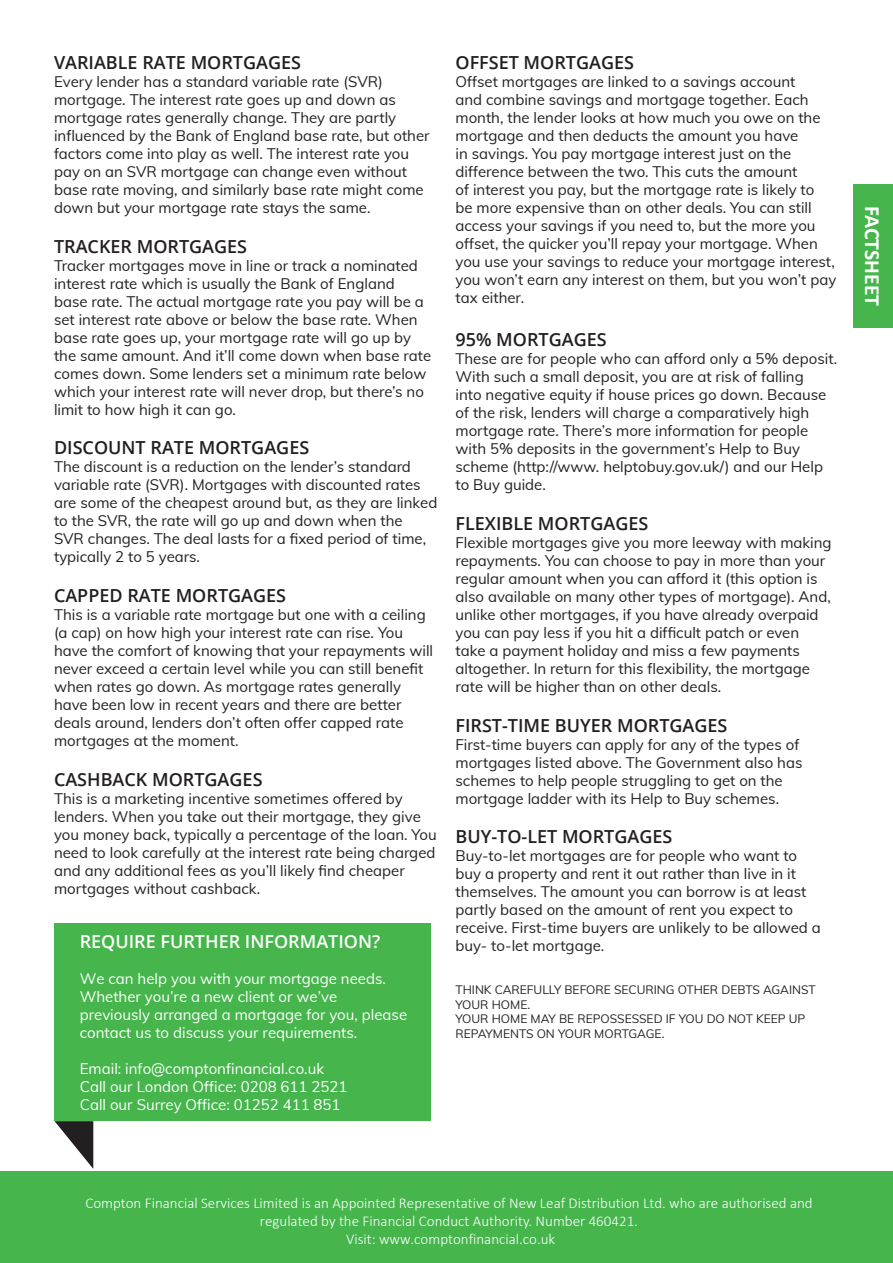
<style>
.page{position:relative;width:893px;height:1263px;background:#fff}
.page>*{position:absolute;margin:0;border:0;box-sizing:border-box;transform-origin:0 0}
.t1{font:700 21.75px "Calibri";color:#fff}
.t2{font:600 18px "Open Sans";color:#231f20}
.t3{font:600 18px "Open Sans";color:#fff}
.t4{font:15px/18px "Muli";color:#231f20}
.t5{font:15px/18px "Muli";color:#fff}
.t6{font:300 15px/18px "Calibri";color:#fff;text-align:center}
.t7{font:12px/14.4px "Muli";color:#231f20}
</style>
<div class="page">
<div style="left:0;top:1171px;width:893px;height:92px;background:#45b54c"></div>
<div style="left:853px;top:184px;width:40px;height:143px;background:#45b54c"></div>
<div style="left:54px;top:923px;width:376px;height:198px;background:#45b54c"></div>
<svg style="left:55px;top:1121px;width:38px;height:48px"></svg>
<p class="t2" style="left:54px;top:50px;width:249px">VARIABLE RATE MORTGAGES</p>
<p class="t4" style="left:54px;top:72px;width:377px">Every lender has a standard variable rate (SVR) mortgage. The interest rate goes up and down as mortgage rates generally change. They are partly influenced by the Bank of England base rate, but other factors come into play as well. The interest rate you pay on an SVR mortgage can change even without base rate moving, and similarly base rate might come down but your mortgage rate stays the same.</p>
<p class="t2" style="left:54px;top:234px;width:195px">TRACKER MORTGAGES</p>
<p class="t4" style="left:54px;top:256px;width:379px">Tracker mortgages move in line or track a nominated interest rate which is usually the Bank of England base rate. The actual mortgage rate you pay will be a set interest rate above or below the base rate. When base rate goes up, your mortgage rate will go up by the same amount. And it’ll come down when base rate comes down. Some lenders set a minimum rate below which your interest rate will never drop, but there’s no limit to how high it can go.</p>
<p class="t2" style="left:54px;top:435px;width:257px">DISCOUNT RATE MORTGAGES</p>
<p class="t4" style="left:54px;top:457px;width:385px">The discount is a reduction on the lender’s standard variable rate (SVR). Mortgages with discounted rates are some of the cheapest around but, as they are linked to the SVR, the rate will go up and down when the<br>SVR changes. The deal lasts for a fixed period of time, typically 2 to 5 years.</p>
<p class="t2" style="left:54px;top:583px;width:234px">CAPPED RATE MORTGAGES</p>
<p class="t4" style="left:54px;top:605px;width:381px">This is a variable rate mortgage but one with a ceiling (a cap) on how high your interest rate can rise. You have the comfort of knowing that your repayments will never exceed a certain level while you can still benefit when rates go down. As mortgage rates generally have been low in recent years and there are better deals around, lenders don’t often offer capped rate mortgages at the moment.</p>
<p class="t2" style="left:54px;top:767px;width:210px">CASHBACK MORTGAGES</p>
<p class="t4" style="left:54px;top:788px;width:384px">This is a marketing incentive sometimes offered by lenders. When you take out their mortgage, they give you money back, typically a percentage of the loan. You need to look carefully at the interest rate being charged and any additional fees as you’ll likely find cheaper mortgages without cashback.</p>
<p class="t3" style="left:80px;top:929px;width:302px">REQUIRE FURTHER INFORMATION?</p>
<p class="t5" style="left:80px;top:969px;width:329px">We can help you with your mortgage needs.<br>Whether you’re a new client or we’ve previously arranged a mortgage for you, please contact us to discuss your requirements.</p>
<p class="t5" style="left:80px;top:1059px;width:269px">Email: info@comptonfinancial.co.uk<br>Call our London Office: 0208 611 2521<br>Call our Surrey Office: 01252 411 851</p>
<p class="t2" style="left:455px;top:50px;width:180px">OFFSET MORTGAGES</p>
<p class="t4" style="left:455px;top:72px;width:382px">Offset mortgages are linked to a savings account<br>and combine savings and mortgage together. Each month, the lender looks at how much you owe on the mortgage and then deducts the amount you have<br>in savings. You pay mortgage interest just on the difference between the two. This cuts the amount<br>of interest you pay, but the mortgage rate is likely to<br>be more expensive than on other deals. You can still access your savings if you need to, but the more you offset, the quicker you’ll repay your mortgage. When you use your savings to reduce your mortgage interest, you won’t earn any interest on them, but you won’t pay tax either.</p>
<p class="t2" style="left:455px;top:327px;width:153px">95% MORTGAGES</p>
<p class="t4" style="left:455px;top:349px;width:383px">These are for people who can afford only a 5% deposit.<br>With such a small deposit, you are at risk of falling<br>into negative equity if house prices go down. Because of the risk, lenders will charge a comparatively high mortgage rate. There’s more information for people with 5% deposits in the government’s Help to Buy scheme (http://www. helptobuy.gov.uk/) and our Help to Buy guide.</p>
<p class="t2" style="left:455px;top:511px;width:194px">FLEXIBLE MORTGAGES</p>
<p class="t4" style="left:455px;top:533px;width:378px">Flexible mortgages give you more leeway with making repayments. You can choose to pay in more than your regular amount when you can afford it (this option is also available on many other types of mortgage). And, unlike other mortgages, if you have already overpaid you can pay less if you hit a difficult patch or even take a payment holiday and miss a few payments altogether. In return for this flexibility, the mortgage rate will be higher than on other deals.</p>
<p class="t2" style="left:455px;top:713px;width:274px">FIRST-TIME BUYER MORTGAGES</p>
<p class="t4" style="left:455px;top:734px;width:348px">First-time buyers can apply for any of the types of mortgages listed above. The Government also has schemes to help people struggling to get on the mortgage ladder with its Help to Buy schemes.</p>
<p class="t2" style="left:455px;top:824px;width:218px">BUY-TO-LET MORTGAGES</p>
<p class="t4" style="left:455px;top:846px;width:367px">Buy-to-let mortgages are for people who want to buy a property and rent it out rather than live in it themselves. The amount you can borrow is at least partly based on the amount of rent you expect to receive. First-time buyers are unlikely to be allowed a buy- to-let mortgage.</p>
<p class="t7" style="left:455px;top:982px;width:362px">THINK CAREFULLY BEFORE SECURING OTHER DEBTS AGAINST<br>YOUR HOME.</p>
<p class="t7" style="left:455px;top:1011px;width:351px">YOUR HOME MAY BE REPOSSESSED IF YOU DO NOT KEEP UP<br>REPAYMENTS ON YOUR MORTGAGE.</p>
<p class="t1" style="left:886px;top:206px;width:102px;rotate:90deg">FACTSHEET</p>
<p class="t6" style="left:85px;top:1194px;width:729px">Compton Financial Services Limited is an Appointed Representative of New Leaf Distribution Ltd. who are authorised and regulated by the Financial Conduct Authority. Number 460421.<br>Visit: www.comptonfinancial.co.uk</p>
</div>
